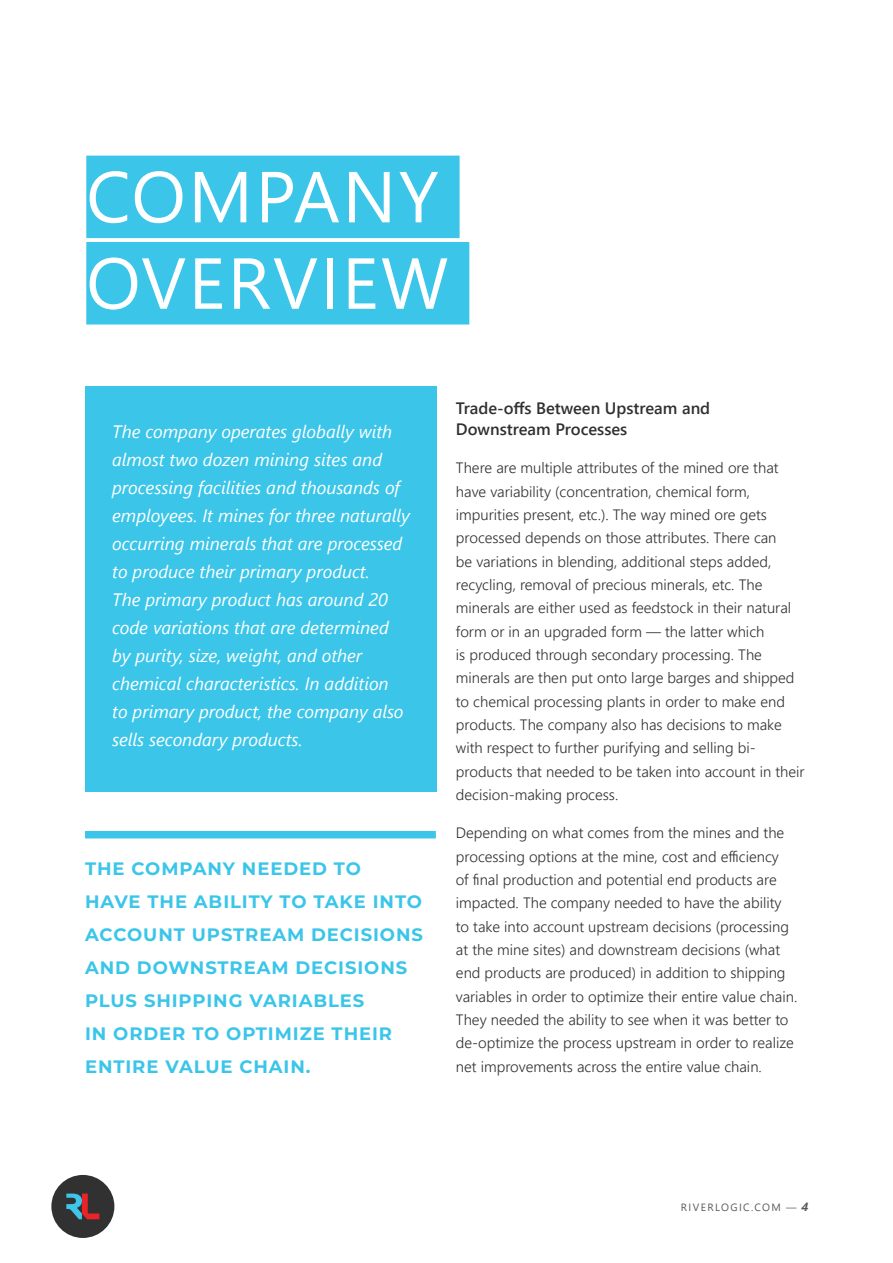
<style>
.page{position:relative;width:893px;height:1263px;background:#fff}
.page>*{position:absolute;margin:0;border:0;box-sizing:border-box;transform-origin:0 0}
.t1{font:72px/86.4px "Segoe UI";letter-spacing:.035em;color:#fff}
.t2{font:italic 18px/28px "Segoe UI";color:#fff}
.t3{font:700 18px/33px "Montserrat";letter-spacing:.05em;color:#3ac5e9}
.t4{font:600 16.5px/21px "Segoe UI";color:#303030}
.t5{font:300 15px/23.4px "Segoe UI";color:#303030}
.t6{font:10.5px "Segoe UI";letter-spacing:.135em;color:#58595b}
.s1{font-weight:700;font-style:italic;font-size:12px}
</style>
<div class="page">
<div style="left:51px;top:1175px;width:63px;height:63px;background:#313131;border-radius:50%"></div>
<svg style="left:66px;top:1193px;width:33px;height:26px"></svg>
<div style="left:85px;top:387px;width:352px;height:405px;background:#3ac5e9"></div>
<div style="left:86px;top:156px;width:374px;height:82px;background:#3ac5e9"></div>
<div style="left:86px;top:242px;width:383px;height:82px;background:#3ac5e9"></div>
<div style="left:85px;top:831px;width:351px;height:7px;background:#3ac5e9"></div>
<h1 class="t1" style="left:86px;top:152px;width:363px">COMPANY<br>OVERVIEW</h1>
<p class="t2" style="left:112px;top:416px;width:299px">The company operates globally with almost two dozen mining sites and processing facilities and thousands of employees. It mines for three naturally occurring minerals that are processed to produce their primary product.<br>The primary product has around 20 code variations that are determined by purity, size, weight, and other chemical characteristics. In addition<br>to primary product, the company also sells secondary products.</p>
<p class="t3" style="left:85px;top:851px;width:339px">THE COMPANY NEEDED TO<br>HAVE THE ABILITY TO TAKE INTO<br>ACCOUNT UPSTREAM DECISIONS<br>AND DOWNSTREAM DECISIONS<br>PLUS SHIPPING VARIABLES<br>IN ORDER TO OPTIMIZE THEIR<br>ENTIRE VALUE CHAIN.</p>
<p class="t4" style="left:456px;top:397px;width:256px">Trade-offs Between Upstream and<br>Downstream Processes</p>
<p class="t5" style="left:456px;top:456px;width:350px">There are multiple attributes of the mined ore that have variability (concentration, chemical form, impurities present, etc.). The way mined ore gets processed depends on those attributes. There can<br>be variations in blending, additional steps added, recycling, removal of precious minerals, etc. The minerals are either used as feedstock in their natural form or in an upgraded form — the latter which<br>is produced through secondary processing. The minerals are then put onto large barges and shipped to chemical processing plants in order to make end products. The company also has decisions to make with respect to further purifying and selling bi&shy;products that needed to be taken into account in their decision-making process.</p>
<p class="t5" style="left:456px;top:821px;width:343px">Depending on what comes from the mines and the processing options at the mine, cost and efficiency<br>of final production and potential end products are impacted. The company needed to have the ability to take into account upstream decisions (processing at the mine sites) and downstream decisions (what end products are produced) in addition to shipping variables in order to optimize their entire value chain.<br>They needed the ability to see when it was better to de-optimize the process upstream in order to realize net improvements across the entire value chain.</p>
<p class="t6" style="left:681px;top:1198px;width:129px">RIVERLOGIC.COM — <span class="s1">4</span></p>
</div>
